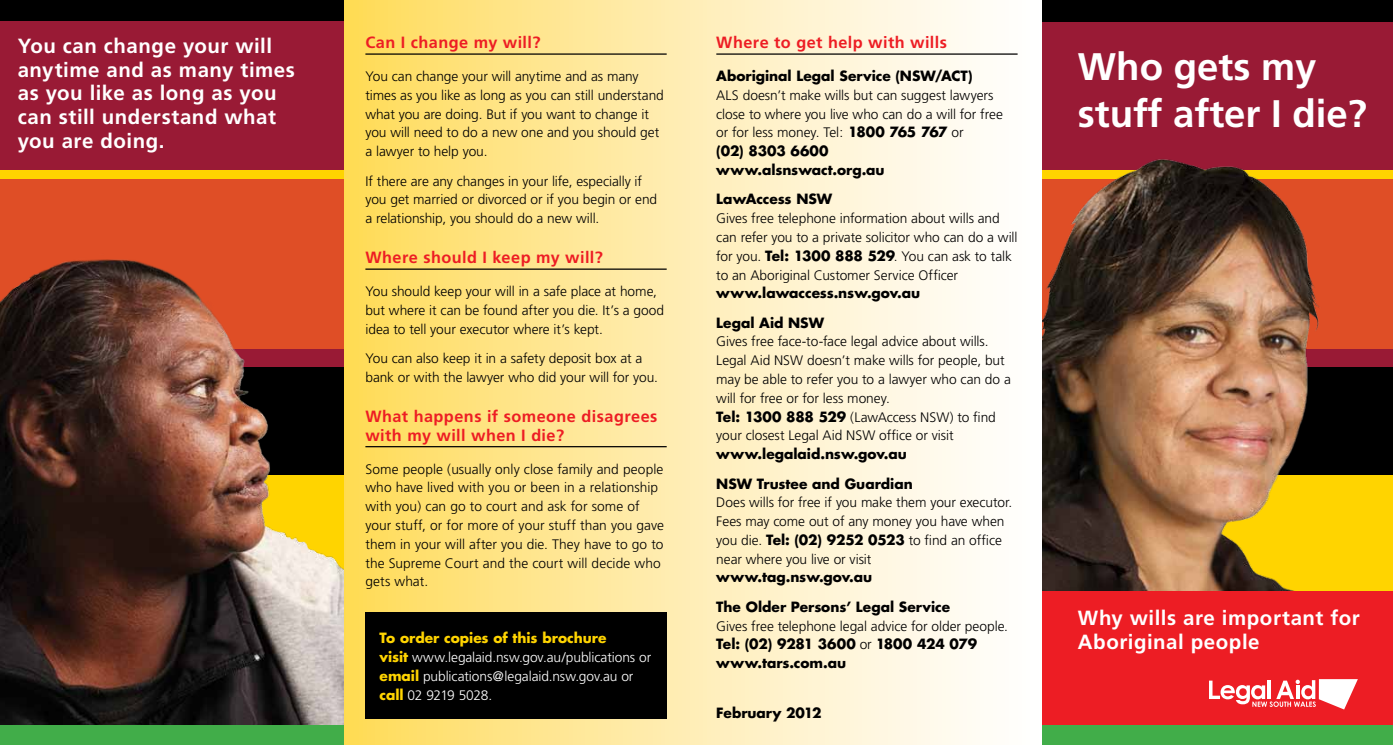
<style>
.page{position:relative;width:1393px;height:745px;background:#fff}
.page>*{position:absolute;margin:0;border:0;box-sizing:border-box;transform-origin:0 0}
.t1{font:700 38.38px/46px "Frutiger LT Std";color:#fff}
.t2{font:700 20.5px/23.8px "Frutiger";letter-spacing:.025em;color:#fff}
.t3{font:700 16.25px/18.8px "Frutiger";letter-spacing:.025em;color:#ed1d24}
.t4{font:300 13.75px/18.8px "Frutiger";letter-spacing:-.005em;color:#000}
.t5{font:700 13.75px/29.4px "Futura Std";color:#000}
.t6{font:300 13.75px/18.8px "Frutiger";letter-spacing:-.005em;color:#fff}
.t7{font:700 13.75px "Futura Std";color:#ffd400}
.s1{font-family:"Futura Std";font-weight:700;color:#ffd400}
.s2{font-family:"Futura Std";font-weight:700}
.s3{font-family:"Frutiger";font-weight:300}
</style>
<div class="page">
<svg style="left:344px;top:0;width:674px;height:744px;background:#feedb2"></svg>
<div style="left:1042px;top:346px;width:351px;height:21px;background:#991a35"></div>
<div style="left:1042px;top:14px;width:351px;height:191px;background:#991a35"></div>
<div style="left:1042px;top:474px;width:351px;height:116px;background:#ffd400"></div>
<div style="left:1042px;top:367px;width:351px;height:107px;background:#000"></div>
<div style="left:0;top:724px;width:344px;height:20px;background:#41ad49"></div>
<div style="left:1042px;top:724px;width:351px;height:20px;background:#41ad49"></div>
<div style="left:1042px;top:590px;width:351px;height:134px;background:#ed1d24"></div>
<div style="left:0;top:14px;width:344px;height:207px;background:#991a35"></div>
<div style="left:0;top:174px;width:344px;height:174px;background:#df4e26"></div>
<div style="left:0;top:0;width:344px;height:20px;background:#000"></div>
<div style="left:1042px;top:0;width:351px;height:21px;background:#000"></div>
<div style="left:1042px;top:174px;width:351px;height:174px;background:#df4e26"></div>
<div style="left:0;top:170px;width:344px;height:8px;background:#ffd400"></div>
<div style="left:1042px;top:170px;width:351px;height:8px;background:#ffd400"></div>
<img style="left:1042px;top:159px;width:330px;height:431px">
<img style="left:0;top:259px;width:344px;height:465px">
<hr style="left:365px;top:53px;width:301px;height:2px;background:#000">
<hr style="left:365px;top:268px;width:301px;height:1px;background:#000">
<hr style="left:365px;top:446px;width:301px;height:1px;background:#000">
<hr style="left:716px;top:53px;width:301px;height:2px;background:#000">
<svg style="left:1209px;top:679px;width:148px;height:30px"></svg>
<div style="left:365px;top:612px;width:301px;height:106px;background:#000"></div>
<h2 class="t2" style="left:18px;top:34px;width:279px">You can change your will anytime and as many times as you like as long as you can still understand what you are doing.</h2>
<p class="t3" style="left:365px;top:33px;width:177px">Can I change my will?</p>
<p class="t4" style="left:365px;top:67px;width:300px">You can change your will anytime and as many times as you like as long as you can still understand what you are doing. But if you want to change it you will need to do a new one and you should get a lawyer to help you.</p>
<p class="t4" style="left:365px;top:171px;width:293px">If there are any changes in your life, especially if you get married or divorced or if you begin or end a relationship, you should do a new will.</p>
<p class="t3" style="left:365px;top:248px;width:239px">Where should I keep my will?</p>
<p class="t4" style="left:365px;top:282px;width:300px">You should keep your will in a safe place at home, but where it can be found after you die. It’s a good idea to tell your executor where it’s kept.</p>
<p class="t4" style="left:365px;top:349px;width:294px">You can also keep it in a safety deposit box at a bank or with the lawyer who did your will for you.</p>
<p class="t3" style="left:365px;top:406px;width:293px">What happens if someone disagrees with my will when I die?</p>
<p class="t4" style="left:365px;top:459px;width:300px">Some people (usually only close family and people who have lived with you or been in a relationship with you) can go to court and ask for some of your stuff, or for more of your stuff than you gave them in your will after you die. They have to go to the Supreme Court and the court will decide who gets what.</p>
<p class="t7" style="left:379px;top:628px;width:228px">To order copies of this brochure</p>
<p class="t6" style="left:379px;top:647px;width:273px"><span class="s1">visit</span> www.legalaid.nsw.gov.au/publications or <span class="s1">email</span> publications@legalaid.nsw.gov.au or <span class="s1">call</span> 02 9219 5028.</p>
<p class="t3" style="left:716px;top:33px;width:232px">Where to get help with wills</p>
<p class="t5" style="left:716px;top:61px;width:258px">Aboriginal Legal Service (NSW/ACT)</p>
<p class="t4" style="left:716px;top:86px;width:288px">ALS doesn’t make wills but can suggest lawyers close to where you live who can do a will for free or for less money. Tel: <span class="s2">1800 765 767</span> or</p>
<p class="t5" style="left:716px;top:141px;width:170px;line-height:18.8px">(02) 8303 6600 www.alsnswact.org.au</p>
<p class="t5" style="left:716px;top:184px;width:117px">LawAccess NSW</p>
<p class="t4" style="left:716px;top:209px;width:303px">Gives free telephone information about wills and can refer you to a private solicitor who can do a will for you. <span class="s2">Tel: 1300 888 529</span>. You can ask to talk to an Aboriginal Customer Service Officer</p>
<p class="t5" style="left:716px;top:278px;width:205px">www.lawaccess.nsw.gov.au<br>Legal Aid NSW</p>
<p class="t4" style="left:716px;top:332px;width:296px">Gives free face-to-face legal advice about wills.<br>Legal Aid NSW doesn’t make wills for people, but may be able to refer you to a lawyer who can do a will for free or for less money.<br><span class="s2">Tel: 1300 888 529</span> (LawAccess NSW) to find your closest Legal Aid NSW office or visit</p>
<p class="t5" style="left:716px;top:439px;width:198px">www.legalaid.nsw.gov.au<br>NSW Trustee and Guardian</p>
<p class="t4" style="left:716px;top:493px;width:298px">Does wills for free if you make them your executor.<br>Fees may come out of any money you have when you die. <span class="s2">Tel: (02) 9252 0523</span> to find an office near where you live or visit</p>
<p class="t5" style="left:716px;top:562px;width:235px">www.tag.nsw.gov.au<br>The Older Persons’ Legal Service</p>
<p class="t4" style="left:716px;top:616px;width:293px">Gives free telephone legal advice for older people.</p>
<p class="t5" style="left:716px;top:634px;width:262px;line-height:18.8px">Tel: (02) 9281 3600 <span class="s3">or</span> 1800 424 079 www.tars.com.au</p>
<p class="t5" style="left:716px;top:697px;width:107px">February 2012</p>
<h1 class="t1" style="left:1077px;top:44px;width:291px">Who gets my stuff after I die?</h1>
<h2 class="t2" style="left:1077px;top:605px;width:283px">Why wills are important for<br>Aboriginal people</h2>
</div>
